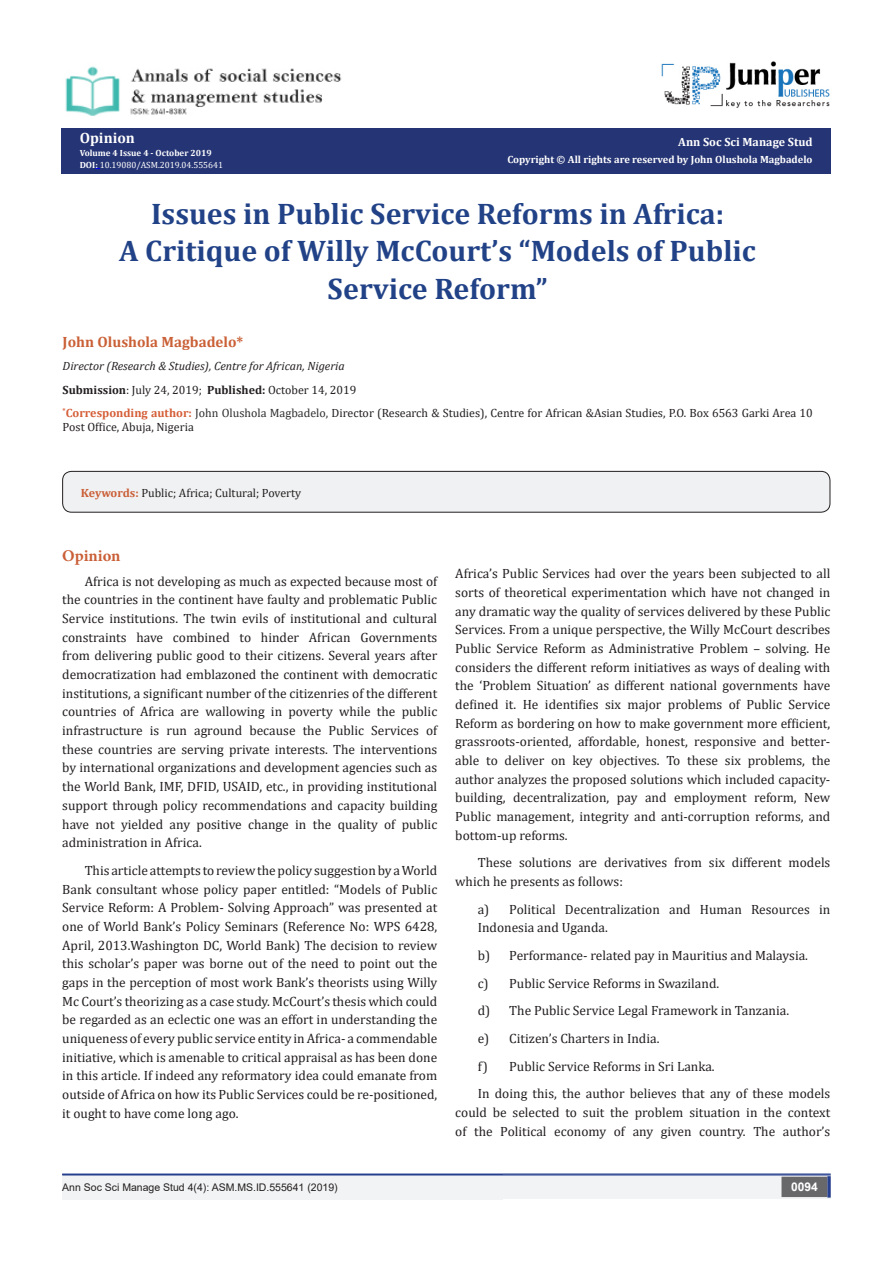
<style>
.page{position:relative;width:893px;height:1263px;background:#fff}
.page>*{position:absolute;margin:0;border:0;box-sizing:border-box;transform-origin:0 0}
.t1{font:700 29.85px "Cambria";color:#214287}
.t2{font:700 16.5px "Minion Pro";color:#ca5f37}
.t3{font:700 15px "Cambria";color:#ca6036}
.t4{font:700 15px "Cambria";color:#fff}
.t5{font:13.5px/18.8px "Cambria";color:#231f20;text-align:justify}
.t6{font:12px/14.4px "Cambria";color:#231f20}
.t7{font:italic 12px "Cambria";color:#231f20}
.t8{font:700 12px "Cambria";color:#fff}
.t9{font:700 12px "Arial";color:#fff}
.t10{font:700 10.5px "Cambria";color:#fff}
.t11{font:10.5px "Arial";color:#231f20}
.t12{font:9px "Cambria";color:#fff}
.t13{font:700 9px "Cambria";color:#fff}
.s1{font-weight:700}
.s2{font-weight:700;color:#d55e37}
.s3{color:#312f30}
.s4{font-weight:700;color:#ca5f37}
</style>
<div class="page">
<div style="left:62px;top:1175px;width:441px;height:24px;background:#f2f3f4"></div>
<div style="left:503px;top:1173px;width:328px;height:26px;background:#f2f3f4"></div>
<div style="left:782px;top:1177px;width:45px;height:19px;background:#68676a"></div>
<div style="left:781px;top:1177px;width:46px;height:20px;border:2px solid #68676a"></div>
<svg style="left:827px;top:1176px;width:4px;height:21px"></svg>
<div style="left:62px;top:129px;width:768px;height:45px;background:#253474"></div>
<div style="left:472px;top:129px;width:359px;height:45px;background:#253474"></div>
<hr style="left:62px;top:1173px;width:769px;height:2px;background:#253f8e">
<img style="left:661px;top:61px;width:169px;height:47px">
<img style="left:65px;top:66px;width:277px;height:50px">
<div style="left:63px;top:471px;width:767px;height:41px;background:#f0f1f2;border-radius:9px"></div>
<div style="left:62px;top:471px;width:768px;height:42px;border:1px solid #231f20;border-radius:9px"></div>
<p class="t4" style="left:80px;top:128px;width:57px">Opinion</p>
<p class="t13" style="left:80px;top:146px;width:134px">Volume 4 Issue 4 - October 2019</p>
<p class="t12" style="left:80px;top:160px;width:145px"><span class="s1">DOI:</span> 10.19080/ASM.2019.04.555641</p>
<p class="t8" style="left:678px;top:134px;width:136px">Ann Soc Sci Manage Stud</p>
<p class="t10" style="left:507px;top:152px;width:307px">Copyright © All rights are reserved by John Olushola Magbadelo</p>
<p class="t1" style="left:151px;top:193px;width:574px">Issues in Public Service Reforms in Africa:</p>
<p class="t1" style="left:119px;top:230px;width:638px">A Critique of Willy McCourt’s “Models of Public</p>
<p class="t1" style="left:328px;top:267px;width:222px">Service Reform”</p>
<p class="t3" style="left:63px;top:331px;width:182px">John Olushola Magbadelo*</p>
<p class="t7" style="left:63px;top:358px;width:284px">Director (Research &amp; Studies), Centre for African, Nigeria</p>
<p class="t6" style="left:63px;top:382px;width:295px"><span class="s1">Submission</span>: July 24, 2019; <span class="s1">Published:</span> October 14, 2019</p>
<p class="t6" style="left:63px;top:406px;width:752px"><sup>*</sup><span class="s2">Corresponding author:</span> <span class="s3">John Olushola Magbadelo,</span> Director (Research &amp; Studies), Centre for African &amp;Asian Studies, P.O. Box 6563 Garki Area 10<br>Post Office, Abuja, Nigeria</p>
<p class="t6" style="left:81px;top:485px;width:222px"><span class="s4">Keywords:</span> Public; Africa; Cultural; Poverty</p>
<p class="t2" style="left:62px;top:544px;width:60px">Opinion</p>
<p class="t5" style="left:62px;top:572px;width:377px;text-indent:22px">Africa is not developing as much as expected because most of the countries in the continent have faulty and problematic Public Service institutions. The twin evils of institutional and cultural constraints have combined to hinder African Governments from delivering public good to their citizens. Several years after democratization had emblazoned the continent with democratic institutions, a significant number of the citizenries of the different countries of Africa are wallowing in poverty while the public infrastructure is run aground because the Public Services of these countries are serving private interests. The interventions by international organizations and development agencies such as the World Bank, IMF, DFID, USAID, etc., in providing institutional support through policy recommendations and capacity building have not yielded any positive change in the quality of public administration in Africa.</p>
<p class="t5" style="left:62px;top:861px;width:377px;text-indent:22px">This article attempts to review the policy suggestion by a World Bank consultant whose policy paper entitled: “Models of Public Service Reform: A Problem- Solving Approach” was presented at one of World Bank’s Policy Seminars (Reference No: WPS 6428, April, 2013.Washington DC, World Bank) The decision to review this scholar’s paper was borne out of the need to point out the gaps in the perception of most work Bank’s theorists using Willy Mc Court’s theorizing as a case study. McCourt’s thesis which could be regarded as an eclectic one was an effort in understanding the uniqueness of every public service entity in Africa- a commendable initiative, which is amenable to critical appraisal as has been done in this article. If indeed any reformatory idea could emanate from outside of Africa on how its Public Services could be re-positioned, it ought to have come long ago.</p>
<p class="t5" style="left:455px;top:564px;width:377px">Africa’s Public Services had over the years been subjected to all sorts of theoretical experimentation which have not changed in any dramatic way the quality of services delivered by these Public Services. From a unique perspective, the Willy McCourt describes Public Service Reform as Administrative Problem – solving. He considers the different reform initiatives as ways of dealing with the ‘Problem Situation’ as different national governments have defined it. He identifies six major problems of Public Service Reform as bordering on how to make government more efficient, grassroots-oriented, affordable, honest, responsive and better&shy;able to deliver on key objectives. To these six problems, the author analyzes the proposed solutions which included capacity&shy;building, decentralization, pay and employment reform, New Public management, integrity and anti-corruption reforms, and bottom-up reforms.</p>
<p class="t5" style="left:455px;top:853px;width:377px;text-indent:22px">These solutions are derivatives from six different models which he presents as follows:</p>
<p class="t5" style="left:478px;top:900px;width:354px">a) Political Decentralization and Human Resources in<br>Indonesia and Uganda.</p>
<p class="t5" style="left:478px;top:946px;width:332px">b) Performance- related pay in Mauritius and Malaysia.</p>
<p class="t5" style="left:478px;top:974px;width:243px">c) Public Service Reforms in Swaziland.</p>
<p class="t5" style="left:478px;top:1001px;width:313px">d) The Public Service Legal Framework in Tanzania.</p>
<p class="t5" style="left:478px;top:1029px;width:183px">e) Citizen’s Charters in India.</p>
<p class="t5" style="left:478px;top:1056px;width:238px">f) Public Service Reforms in Sri Lanka.</p>
<p class="t5" style="left:455px;top:1084px;width:377px;text-indent:22px">In doing this, the author believes that any of these models could be selected to suit the problem situation in the context of the Political economy of any given country. The author’s</p>
<p class="t11" style="left:62px;top:1180px;width:277px">Ann Soc Sci Manage Stud 4(4): ASM.MS.ID.555641 (2019)</p>
<p class="t9" style="left:791px;top:1178px;width:28px">0094</p>
</div>
